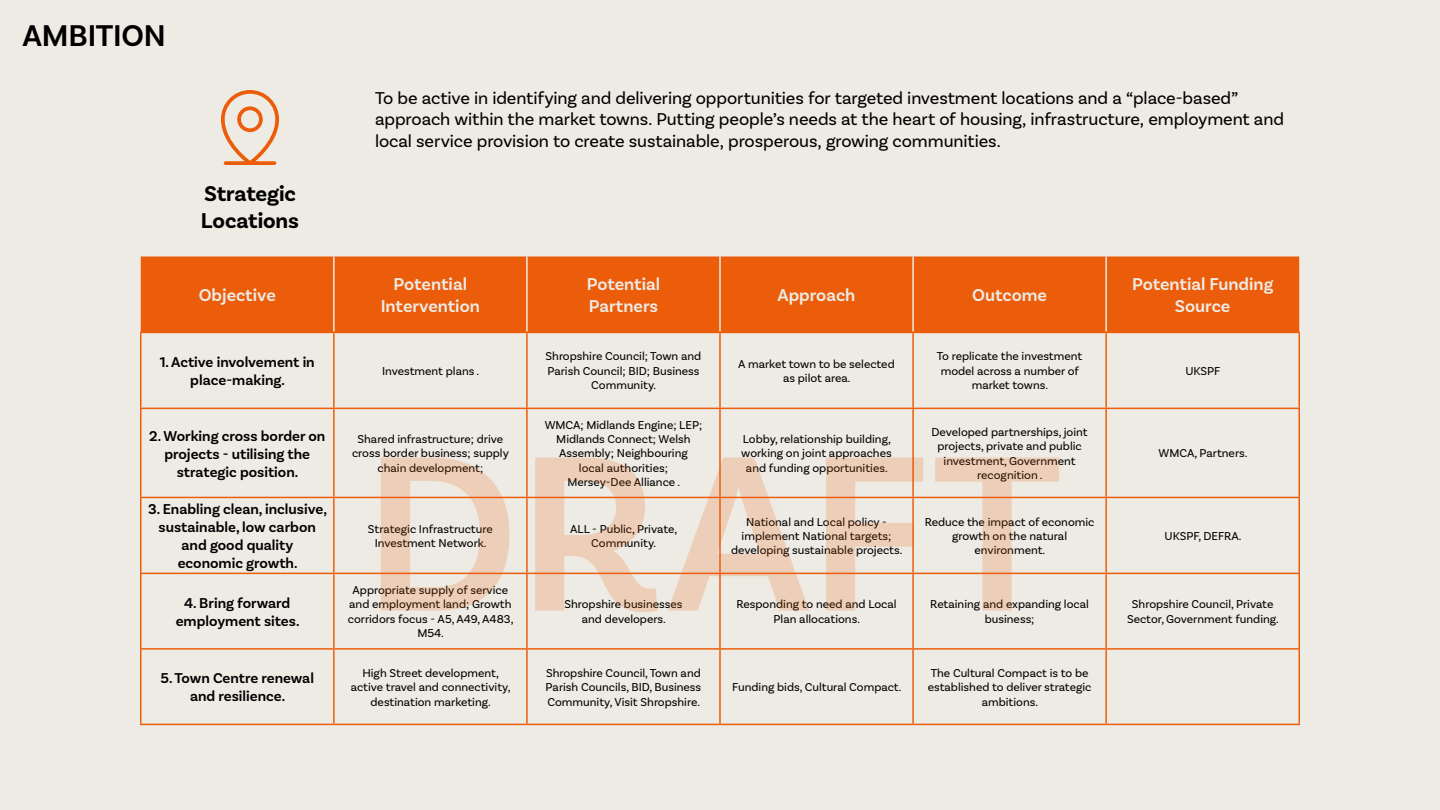
<style>
.page{position:relative;width:1440px;height:810px;background:#eeebe4}
.page>*{position:absolute;margin:0;border:0;box-sizing:border-box;transform-origin:0 0}
.t1{font:600 31.5px "Basic Sans";letter-spacing:-.005em;color:#000}
.t2{font:700 22.5px/27px "Basic Sans";letter-spacing:-.005em;color:#000}
.t3{font:18px/21.6px "Basic Sans";letter-spacing:-.005em;color:#000}
.t4{font:600 18px/21.6px "Basic Sans";color:#eeebe4;text-align:center}
.t5{font:600 15px/18px "Basic Sans";color:#000;text-align:center}
.t6{font:12px/14.4px "Basic Sans";color:#000;text-align:center}
</style>
<div class="page">
<div style="left:141px;top:256px;width:1158px;height:76px;background:#eb5d0b"></div>
<svg style="left:141px;top:333px;width:192px;height:391px"></svg>
<hr style="left:333px;top:257px;width:2px;height:75px;background:#eeebe4">
<hr style="left:526px;top:257px;width:2px;height:75px;background:#eeebe4">
<hr style="left:719px;top:257px;width:2px;height:75px;background:#eeebe4">
<hr style="left:912px;top:257px;width:2px;height:75px;background:#eeebe4">
<hr style="left:1105px;top:257px;width:2px;height:75px;background:#eeebe4">
<hr style="left:140px;top:332px;width:194px;height:1px;background:#eb5d0b">
<hr style="left:140px;top:333px;width:1px;height:75px;background:#eb5d0b">
<hr style="left:334px;top:332px;width:193px;height:1px;background:#eb5d0b">
<hr style="left:333px;top:333px;width:2px;height:75px;background:#eb5d0b">
<hr style="left:527px;top:332px;width:193px;height:1px;background:#eb5d0b">
<hr style="left:526px;top:333px;width:2px;height:75px;background:#eb5d0b">
<hr style="left:720px;top:332px;width:193px;height:1px;background:#eb5d0b">
<hr style="left:719px;top:333px;width:2px;height:75px;background:#eb5d0b">
<hr style="left:913px;top:332px;width:193px;height:1px;background:#eb5d0b">
<hr style="left:912px;top:333px;width:2px;height:75px;background:#eb5d0b">
<hr style="left:1106px;top:332px;width:194px;height:1px;background:#eb5d0b">
<hr style="left:1105px;top:333px;width:2px;height:75px;background:#eb5d0b">
<hr style="left:1298px;top:333px;width:2px;height:75px;background:#eb5d0b">
<hr style="left:140px;top:408px;width:194px;height:1px;background:#eb5d0b">
<hr style="left:140px;top:409px;width:1px;height:88px;background:#eb5d0b">
<hr style="left:334px;top:408px;width:193px;height:1px;background:#eb5d0b">
<hr style="left:333px;top:409px;width:2px;height:88px;background:#eb5d0b">
<hr style="left:527px;top:408px;width:193px;height:1px;background:#eb5d0b">
<hr style="left:526px;top:409px;width:2px;height:88px;background:#eb5d0b">
<hr style="left:720px;top:408px;width:193px;height:1px;background:#eb5d0b">
<hr style="left:719px;top:409px;width:2px;height:88px;background:#eb5d0b">
<hr style="left:913px;top:408px;width:193px;height:1px;background:#eb5d0b">
<hr style="left:912px;top:409px;width:2px;height:88px;background:#eb5d0b">
<hr style="left:1106px;top:408px;width:194px;height:1px;background:#eb5d0b">
<hr style="left:1105px;top:409px;width:2px;height:88px;background:#eb5d0b">
<hr style="left:1298px;top:409px;width:2px;height:88px;background:#eb5d0b">
<hr style="left:140px;top:497px;width:194px;height:1px;background:#eb5d0b">
<hr style="left:140px;top:498px;width:1px;height:75px;background:#eb5d0b">
<hr style="left:334px;top:497px;width:193px;height:1px;background:#eb5d0b">
<hr style="left:333px;top:498px;width:2px;height:75px;background:#eb5d0b">
<hr style="left:913px;top:497px;width:193px;height:1px;background:#eb5d0b">
<hr style="left:1106px;top:497px;width:194px;height:1px;background:#eb5d0b">
<hr style="left:1105px;top:498px;width:2px;height:75px;background:#eb5d0b">
<hr style="left:1298px;top:498px;width:2px;height:75px;background:#eb5d0b">
<hr style="left:140px;top:573px;width:194px;height:1px;background:#eb5d0b">
<hr style="left:140px;top:574px;width:1px;height:74px;background:#eb5d0b">
<hr style="left:334px;top:573px;width:193px;height:1px;background:#eb5d0b">
<hr style="left:333px;top:574px;width:2px;height:74px;background:#eb5d0b">
<hr style="left:526px;top:574px;width:2px;height:74px;background:#eb5d0b">
<hr style="left:719px;top:574px;width:2px;height:74px;background:#eb5d0b">
<hr style="left:913px;top:573px;width:193px;height:1px;background:#eb5d0b">
<hr style="left:912px;top:574px;width:2px;height:74px;background:#eb5d0b">
<hr style="left:1106px;top:573px;width:194px;height:1px;background:#eb5d0b">
<hr style="left:1105px;top:574px;width:2px;height:74px;background:#eb5d0b">
<hr style="left:1298px;top:574px;width:2px;height:74px;background:#eb5d0b">
<hr style="left:140px;top:648px;width:194px;height:2px;background:#eb5d0b">
<hr style="left:140px;top:650px;width:1px;height:74px;background:#eb5d0b">
<hr style="left:334px;top:648px;width:193px;height:2px;background:#eb5d0b">
<hr style="left:333px;top:650px;width:2px;height:74px;background:#eb5d0b">
<hr style="left:527px;top:648px;width:193px;height:2px;background:#eb5d0b">
<hr style="left:526px;top:650px;width:2px;height:74px;background:#eb5d0b">
<hr style="left:720px;top:648px;width:193px;height:2px;background:#eb5d0b">
<hr style="left:719px;top:650px;width:2px;height:74px;background:#eb5d0b">
<hr style="left:913px;top:648px;width:193px;height:2px;background:#eb5d0b">
<hr style="left:912px;top:650px;width:2px;height:74px;background:#eb5d0b">
<hr style="left:1106px;top:648px;width:194px;height:2px;background:#eb5d0b">
<hr style="left:1105px;top:650px;width:2px;height:74px;background:#eb5d0b">
<hr style="left:1298px;top:650px;width:2px;height:74px;background:#eb5d0b">
<hr style="left:140px;top:724px;width:194px;height:1px;background:#eb5d0b">
<hr style="left:334px;top:724px;width:193px;height:1px;background:#eb5d0b">
<hr style="left:527px;top:724px;width:193px;height:1px;background:#eb5d0b">
<hr style="left:720px;top:724px;width:193px;height:1px;background:#eb5d0b">
<hr style="left:913px;top:724px;width:193px;height:1px;background:#eb5d0b">
<hr style="left:1106px;top:724px;width:194px;height:1px;background:#eb5d0b">
<svg style="left:221px;top:90px;width:58px;height:75px"></svg>
<svg style="left:381px;top:458px;width:678px;height:154px"></svg>
<h1 class="t1" style="left:22px;top:17px;width:145px">AMBITION</h1>
<h2 class="t2" style="left:201px;top:180px;width:100px">Strategic<br>Locations</h2>
<p class="t3" style="left:375px;top:87px;width:911px">To be active in identifying and delivering opportunities for targeted investment locations and a “place-based” approach within the market towns. Putting people’s needs at the heart of housing, infrastructure, employment and local service provision to create sustainable, prosperous, growing communities.</p>
<h3 class="t4" style="left:199px;top:285px;width:79px">Objective</h3>
<h3 class="t4" style="left:381px;top:274px;width:101px">Potential<br>Intervention</h3>
<h3 class="t4" style="left:587px;top:274px;width:75px;text-align:left">Potential<br>Partners</h3>
<h3 class="t4" style="left:778px;top:285px;width:79px">Approach</h3>
<h3 class="t4" style="left:972px;top:285px;width:76px">Outcome</h3>
<h3 class="t4" style="left:1132px;top:274px;width:143px">Potential Funding<br>Source</h3>
<p class="t5" style="left:160px;top:353px;width:156px">1. Active involvement in place-making.</p>
<p class="t6" style="left:382px;top:364px;width:99px">Investment plans .</p>
<p class="t5" style="left:149px;top:427px;width:177px">2. Working cross border on projects - utilising the strategic position.</p>
<p class="t6" style="left:352px;top:432px;width:158px">Shared infrastructure; drive cross border business; supply chain development;</p>
<p class="t6" style="left:546px;top:349px;width:157px">Shropshire Council; Town and<br>Parish Council; BID; Business<br>Community.</p>
<p class="t6" style="left:738px;top:356px;width:158px">A market town to be selected as pilot area.</p>
<p class="t6" style="left:937px;top:349px;width:147px">To replicate the investment model across a number of market towns.</p>
<p class="t6" style="left:545px;top:417px;width:159px">WMCA; Midlands Engine; LEP;<br>Midlands Connect; Welsh<br>Assembly; Neighbouring<br>local authorities;<br>Mersey-Dee Alliance .</p>
<p class="t6" style="left:741px;top:432px;width:152px">Lobby, relationship building, working on joint approaches and funding opportunities.</p>
<p class="t6" style="left:932px;top:425px;width:158px">Developed partnerships, joint projects, private and public investment, Government recognition .</p>
<p class="t5" style="left:148px;top:500px;width:180px">3. Enabling clean, inclusive, sustainable, low carbon and good quality economic growth.</p>
<p class="t6" style="left:368px;top:521px;width:126px">Strategic Infrastructure<br>Investment Network.</p>
<p class="t6" style="left:570px;top:521px;width:109px">ALL - Public, Private,<br>Community.</p>
<p class="t6" style="left:731px;top:514px;width:173px">National and Local policy - implement National targets; developing sustainable projects.</p>
<p class="t6" style="left:925px;top:514px;width:171px">Reduce the impact of economic growth on the natural environment.</p>
<p class="t6" style="left:1185px;top:364px;width:36px">UKSPF</p>
<p class="t6" style="left:1159px;top:446px;width:90px">WMCA, Partners.</p>
<p class="t6" style="left:1165px;top:529px;width:78px">UKSPF, DEFRA.</p>
<p class="t5" style="left:176px;top:594px;width:125px">4. Bring forward employment sites.</p>
<p class="t6" style="left:348px;top:583px;width:167px">Appropriate supply of service and employment land; Growth corridors focus - A5, A49, A483,<br>M54.</p>
<p class="t6" style="left:564px;top:597px;width:120px">Shropshire businesses and developers.</p>
<p class="t6" style="left:736px;top:597px;width:162px">Responding to need and Local<br>Plan allocations.</p>
<p class="t6" style="left:930px;top:597px;width:160px">Retaining and expanding local business;</p>
<p class="t6" style="left:1127px;top:597px;width:153px">Shropshire Council, Private<br>Sector, Government funding.</p>
<p class="t5" style="left:161px;top:669px;width:155px">5. Town Centre renewal and resilience.</p>
<p class="t6" style="left:351px;top:665px;width:161px">High Street development, active travel and connectivity, destination marketing.</p>
<p class="t6" style="left:546px;top:665px;width:157px;text-align:justify">Shropshire Council, Town and Parish Councils, BID, Business Community, Visit Shropshire.</p>
<p class="t6" style="left:732px;top:680px;width:171px">Funding bids, Cultural Compact.</p>
<p class="t6" style="left:928px;top:665px;width:165px">The Cultural Compact is to be established to deliver strategic ambitions.</p>
</div>
